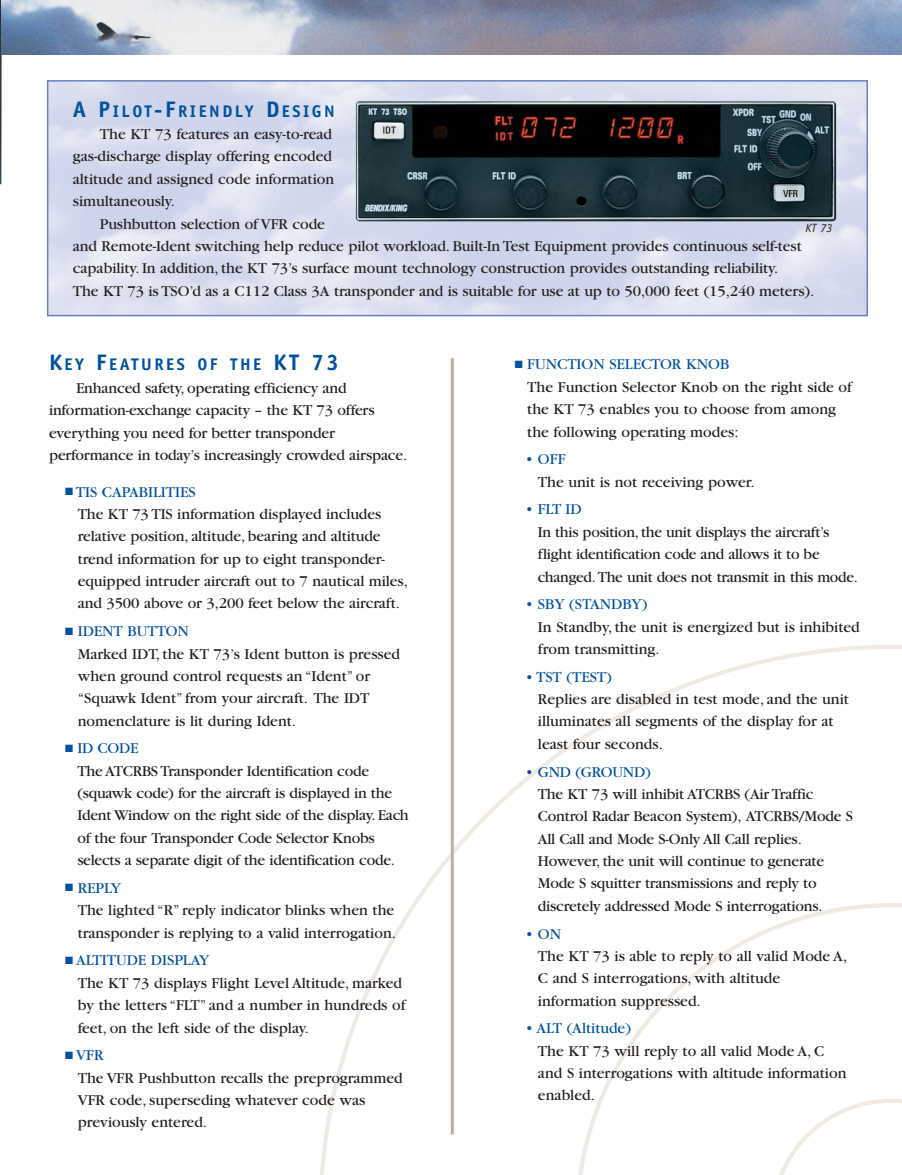
<style>
.page{position:relative;width:902px;height:1175px;background:#fff}
.page>*{position:absolute;margin:0;border:0;box-sizing:border-box;transform-origin:0 0}
.t1{font:700 16.8px "Officina Sans";letter-spacing:.15em;color:#00529f}
.t2{font:15.75px/22.4px "Garamond";letter-spacing:-.005em;color:#231f1f}
.t3{font:15.75px "Garamond";color:#00529f}
.t4{font:italic 12px "Officina Sans";color:#231f1f}
.s1{font-size:22.5px}
.s2{color:#00529f}
</style>
<div class="page">
<svg style="left:320px;top:645px;width:581px;height:529px"></svg>
<svg style="left:575px;top:903px;width:326px;height:271px"></svg>
<svg style="left:770px;top:1098px;width:131px;height:76px"></svg>
<hr style="left:451px;top:358px;width:3px;height:776px;background:#bdaf9f">
<svg style="left:0;top:0;width:25px;height:185px"></svg>
<img style="left:2px;top:0;width:899px;height:54px">
<img style="left:50px;top:83px;width:814px;height:230px">
<div style="left:47px;top:80px;width:820px;height:236px;border:2px solid #6982bd"></div>
<img style="left:356px;top:101px;width:480px;height:120px;border-radius:4px">
<p class="t1" style="left:73px;top:105px;width:263px"><span class="s1">A P</span>ILOT<span class="s1">-F</span>RIENDLY <span class="s1">D</span>ESIGN</p>
<p class="t2" style="left:73px;top:124px;width:263px;text-indent:27px">The KT 73 features an easy-to-read gas-discharge display offering encoded altitude and assigned code information simultaneously.</p>
<p class="t2" style="left:73px;top:214px;width:742px;text-indent:27px">Pushbutton selection of VFR code<br>and Remote-Ident switching help reduce pilot workload. Built-In Test Equipment provides continuous self-test capability. In addition, the KT 73’s surface mount technology construction provides outstanding reliability.<br>The KT 73 is TSO’d as a C112 Class 3A transponder and is suitable for use at up to 50,000 feet (15,240 meters).</p>
<p class="t4" style="left:805px;top:223px;width:29px">KT 73</p>
<p class="t1" style="left:49px;top:358px;width:291px"><span class="s1">K</span>EY <span class="s1">F</span>EATURES OF THE <span class="s1">KT 73</span></p>
<p class="t2" style="left:49px;top:378px;width:360px;text-indent:27px">Enhanced safety, operating efficiency and information-exchange capacity – the KT 73 offers everything you need for better transponder performance in today’s increasingly crowded airspace.</p>
<p class="t2" style="left:78px;top:482px;width:331px;text-indent:-12px"><span class="s2">■ TIS CAPABILITIES<br></span>The KT 73 TIS information displayed includes relative position, altitude, bearing and altitude trend information for up to eight transponder&shy;equipped intruder aircraft out to 7 nautical miles, and 3500 above or 3,200 feet below the aircraft.</p>
<p class="t2" style="left:78px;top:621px;width:324px;text-indent:-12px"><span class="s2">■ IDENT BUTTON<br></span>Marked IDT, the KT 73’s Ident button is pressed when ground control requests an “Ident” or “Squawk Ident” from your aircraft. The IDT nomenclature is lit during Ident.</p>
<p class="t2" style="left:77px;top:738px;width:333px;text-indent:-12px"><span class="s2">■ ID CODE<br></span>The ATCRBS Transponder Identification code (squawk code) for the aircraft is displayed in the Ident Window on the right side of the display. Each of the four Transponder Code Selector Knobs selects a separate digit of the identification code.</p>
<p class="t2" style="left:78px;top:878px;width:320px;text-indent:-12px"><span class="s2">■ REPLY<br></span>The lighted “R” reply indicator blinks when the transponder is replying to a valid interrogation.</p>
<p class="t2" style="left:78px;top:950px;width:329px;text-indent:-12px"><span class="s2">■ ALTITUDE DISPLAY<br></span>The KT 73 displays Flight Level Altitude, marked by the letters “FLT” and a number in hundreds of feet, on the left side of the display.</p>
<p class="t2" style="left:78px;top:1045px;width:326px;text-indent:-12px"><span class="s2">■ VFR<br></span>The VFR Pushbutton recalls the preprogrammed<br>VFR code, superseding whatever code was previously entered.</p>
<p class="t2" style="left:527px;top:355px;width:326px;text-indent:-12px"><span class="s2">■ FUNCTION SELECTOR KNOB<br></span>The Function Selector Knob on the right side of the KT 73 enables you to choose from among the following operating modes:</p>
<p class="t3" style="left:525px;top:454px;width:42px">• OFF</p>
<p class="t2" style="left:538px;top:472px;width:218px">The unit is not receiving power.</p>
<p class="t3" style="left:525px;top:504px;width:57px">• FLT ID</p>
<p class="t2" style="left:537px;top:522px;width:322px">In this position, the unit displays the aircraft’s flight identification code and allows it to be changed.The unit does not transmit in this mode.</p>
<p class="t3" style="left:525px;top:599px;width:123px">• SBY (STANDBY)</p>
<p class="t2" style="left:538px;top:617px;width:323px">In Standby, the unit is energized but is inhibited from transmitting.</p>
<p class="t3" style="left:525px;top:671px;width:88px">• TST (TEST)</p>
<p class="t2" style="left:538px;top:689px;width:312px">Replies are disabled in test mode, and the unit illuminates all segments of the display for at least four seconds.</p>
<p class="t3" style="left:525px;top:766px;width:127px">• GND (GROUND)</p>
<p class="t2" style="left:537px;top:784px;width:317px">The KT 73 will inhibit ATCRBS (Air Traffic Control Radar Beacon System), ATCRBS/Mode S All Call and Mode S-Only All Call replies.<br>However, the unit will continue to generate Mode S squitter transmissions and reply to discretely addressed Mode S interrogations.</p>
<p class="t3" style="left:525px;top:928px;width:37px">• ON</p>
<p class="t2" style="left:538px;top:946px;width:311px">The KT 73 is able to reply to all valid Mode A,<br>C and S interrogations, with altitude information suppressed.</p>
<p class="t3" style="left:525px;top:1022px;width:107px">• ALT (Altitude)</p>
<p class="t2" style="left:538px;top:1041px;width:310px">The KT 73 will reply to all valid Mode A, C and S interrogations with altitude information enabled.</p>
</div>
